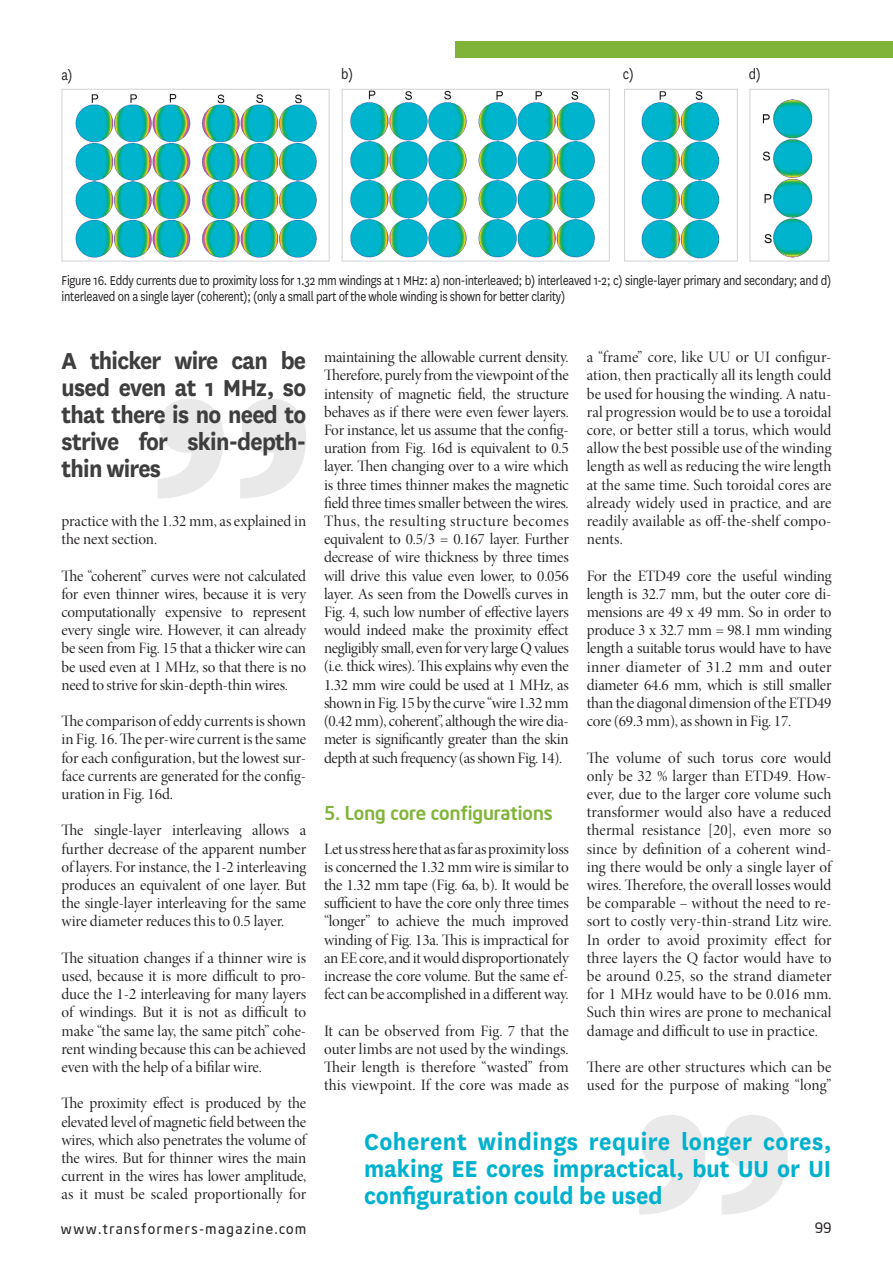
<style>
.page{position:relative;width:893px;height:1263px;background:#fff}
.page>*{position:absolute;margin:0;border:0;box-sizing:border-box;transform-origin:0 0}
.t1{font:700 27px/27px "National";color:#00b1cd;text-align:justify;scale:.94 1}
.t2{font:700 27px/27px "National";letter-spacing:-.03em;color:#3e3e3f;text-align:justify;scale:.93 1}
.t3{font:500 18.75px "Neo Sans Intel";color:#7fb438}
.t4{font:16.5px "National";color:#231f20;scale:.85 1}
.t5{font:15.9px/18.1px "Minion Pro Disp";color:#231f20;text-align:justify}
.t6{font:15px/16.5px "National";letter-spacing:-.02em;color:#231f20;scale:.84 1}
.t7{font:14.25px "Neo Sans Intel";letter-spacing:.11em;color:#231f20}
</style>
<div class="page">
<svg style="left:158px;top:399px;width:148px;height:99px"></svg>
<img style="left:75px;top:94px;width:242px;height:164px">
<div style="left:62px;top:89px;width:267px;height:172px;border:1px solid #d1d2d4"></div>
<img style="left:350px;top:91px;width:245px;height:167px">
<div style="left:342px;top:89px;width:268px;height:172px;border:1px solid #d1d2d4"></div>
<img style="left:641px;top:91px;width:78px;height:168px">
<div style="left:624px;top:89px;width:114px;height:172px;border:1px solid #d1d2d4"></div>
<img style="left:762px;top:99px;width:51px;height:159px">
<div style="left:750px;top:89px;width:79px;height:172px;border:1px solid #d1d2d4"></div>
<svg style="left:639px;top:1115px;width:149px;height:100px"></svg>
<div style="left:455px;top:41px;width:438px;height:17px;background:#7fb438"></div>
<p class="t4" style="left:62px;top:65px;width:14px">a)</p>
<p class="t4" style="left:341px;top:63px;width:15px">b)</p>
<p class="t4" style="left:623px;top:63px;width:14px">c)</p>
<p class="t4" style="left:749px;top:63px;width:15px">d)</p>
<p class="t6" style="left:62px;top:271px;width:918px">Figure 16. Eddy currents due to proximity loss for 1.32 mm windings at 1 MHz: a) non-interleaved; b) interleaved 1-2; c) single-layer primary and secondary; and d) interleaved on a single layer (coherent); (only a small part of the whole winding is shown for better clarity)</p>
<h1 class="t2" style="left:62px;top:345px;width:264px">A thicker wire can be used even at 1 MHz, so that there is no need to strive for skin-depth&shy;thin wires</h1>
<p class="t5" style="left:61px;top:512px;width:246px">practice with the 1.32 mm, as explained in the next section.</p>
<p class="t5" style="left:61px;top:567px;width:246px">The “coherent” curves were not calculated for even thinner wires, because it is very computationally expensive to represent every single wire. However, it can already be seen from Fig. 15 that a thicker wire can be used even at 1 MHz, so that there is no need to strive for skin-depth-thin wires.</p>
<p class="t5" style="left:61px;top:712px;width:246px">The comparison of eddy currents is shown in Fig. 16. The per-wire current is the same for each configuration, but the lowest sur&shy;face currents are generated for the config&shy;uration in Fig. 16d.</p>
<p class="t5" style="left:61px;top:821px;width:246px">The single-layer interleaving allows a further decrease of the apparent number of layers. For instance, the 1-2 interleaving produces an equivalent of one layer. But the single-layer interleaving for the same wire diameter reduces this to 0.5 layer.</p>
<p class="t5" style="left:61px;top:949px;width:246px">The situation changes if a thinner wire is used, because it is more difficult to pro&shy;duce the 1-2 interleaving for many layers of windings. But it is not as difficult to make “the same lay, the same pitch” cohe&shy;rent winding because this can be achieved even with the help of a bifilar wire.</p>
<p class="t5" style="left:61px;top:1094px;width:246px">The proximity effect is produced by the elevated level of magnetic field between the wires, which also penetrates the volume of the wires. But for thinner wires the main current in the wires has lower amplitude, as it must be scaled proportionally for</p>
<p class="t5" style="left:324px;top:348px;width:246px">maintaining the allowable current density.<br>Therefore, purely from the viewpoint of the intensity of magnetic field, the structure behaves as if there were even fewer layers.<br>For instance, let us assume that the config&shy;uration from Fig. 16d is equivalent to 0.5 layer. Then changing over to a wire which is three times thinner makes the magnetic field three times smaller between the wires.<br>Thus, the resulting structure becomes equivalent to 0.5/3 = 0.167 layer. Further decrease of wire thickness by three times will drive this value even lower, to 0.056 layer. As seen from the Dowell’s curves in Fig. 4, such low number of effective layers would indeed make the proximity effect negligibly small, even for very large Q values (i.e. thick wires). This explains why even the 1.32 mm wire could be used at 1 MHz, as shown in Fig. 15 by the curve “wire 1.32 mm (0.42 mm), coherent”, although the wire dia&shy;meter is significantly greater than the skin depth at such frequency (as shown Fig. 14).</p>
<p class="t3" style="left:324px;top:801px;width:230px">5. Long core configurations</p>
<p class="t5" style="left:324px;top:840px;width:246px">Let us stress here that as far as proximity loss is concerned the 1.32 mm wire is similar to the 1.32 mm tape (Fig. 6a, b). It would be sufficient to have the core only three times “longer” to achieve the much improved winding of Fig. 13a. This is impractical for an EE core, and it would disproportionately increase the core volume. But the same ef&shy;fect can be accomplished in a different way.</p>
<p class="t5" style="left:324px;top:1022px;width:246px">It can be observed from Fig. 7 that the outer limbs are not used by the windings.<br>Their length is therefore “wasted” from this viewpoint. If the core was made as</p>
<p class="t5" style="left:587px;top:348px;width:246px">a “frame” core, like UU or UI configur&shy;ation, then practically all its length could be used for housing the winding. A natu&shy;ral progression would be to use a toroidal core, or better still a torus, which would allow the best possible use of the winding length as well as reducing the wire length at the same time. Such toroidal cores are already widely used in practice, and are readily available as off-the-shelf compo&shy;nents.</p>
<p class="t5" style="left:587px;top:567px;width:246px">For the ETD49 core the useful winding length is 32.7 mm, but the outer core di&shy;mensions are 49 x 49 mm. So in order to produce 3 x 32.7 mm = 98.1 mm winding length a suitable torus would have to have inner diameter of 31.2 mm and outer diameter 64.6 mm, which is still smaller than the diagonal dimension of the ETD49 core (69.3 mm), as shown in Fig. 17.</p>
<p class="t5" style="left:587px;top:749px;width:246px">The volume of such torus core would only be 32 % larger than ETD49. How&shy;ever, due to the larger core volume such transformer would also have a reduced thermal resistance [20], even more so since by definition of a coherent wind&shy;ing there would be only a single layer of wires. Therefore, the overall losses would be comparable – without the need to re&shy;sort to costly very-thin-strand Litz wire.<br>In order to avoid proximity effect for three layers the Q factor would have to be around 0.25, so the strand diameter for 1 MHz would have to be 0.016 mm.<br>Such thin wires are prone to mechanical damage and difficult to use in practice.</p>
<p class="t5" style="left:587px;top:1058px;width:246px">There are other structures which can be used for the purpose of making “long”</p>
<h1 class="t1" style="left:364px;top:1126px;width:499px">Coherent windings require longer cores, making EE cores impractical, but UU or UI configuration could be used</h1>
<p class="t7" style="left:61px;top:1220px;width:247px">www.transformers-magazine.com</p>
<p class="t7" style="left:815px;top:1219px;width:18px">99</p>
</div>
